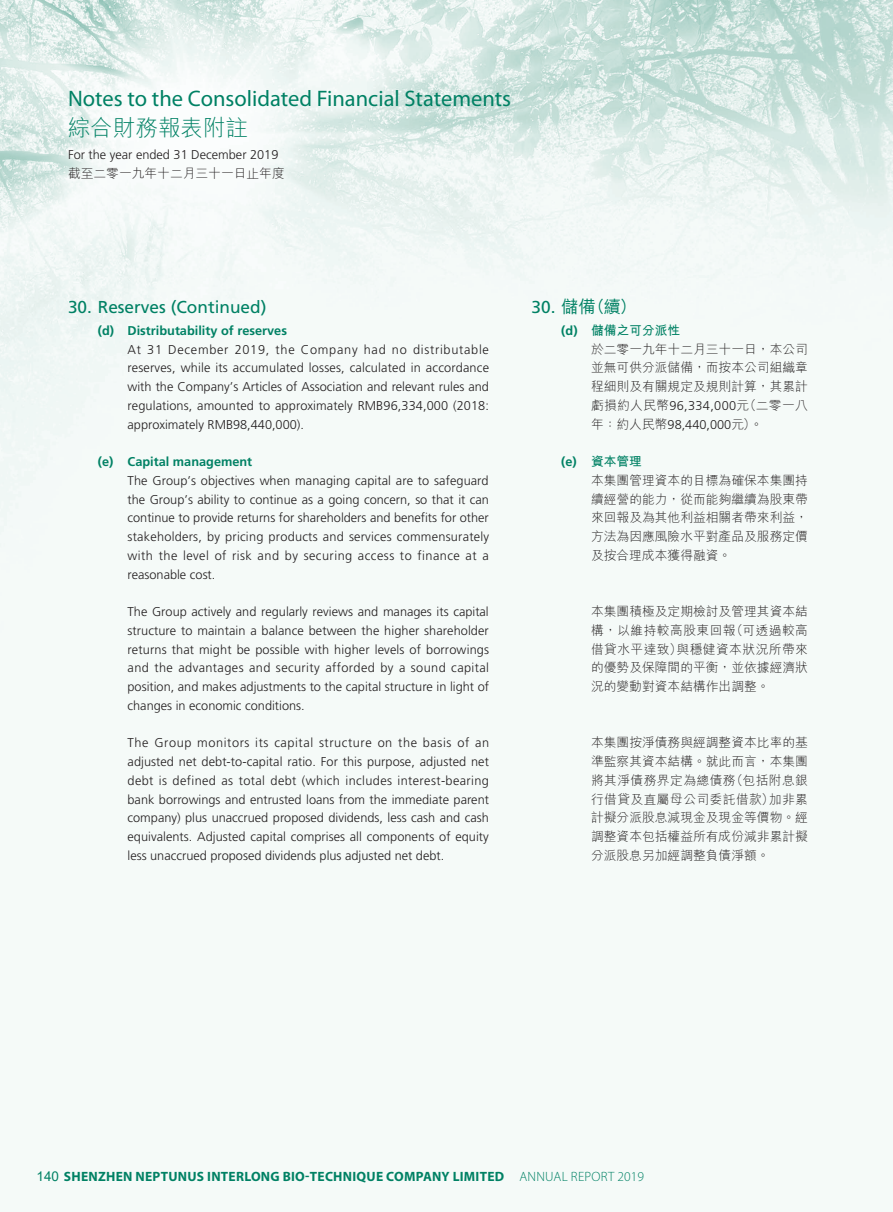
<style>
.page{position:relative;width:893px;height:1212px;background:#fff}
.page>*{position:absolute;margin:0;border:0;box-sizing:border-box;transform-origin:0 0}
.t1{font:22.5px "Myriad Pro";color:#008164}
.t2{font:300 22.5px "M Hei HK";color:#008164}
.t3{font:17.25px "Frutiger LT Std";color:#008164}
.t4{font:500 17.25px "M Hei HK";color:#008164}
.t5{font:700 13.5px "Myriad Pro";letter-spacing:.02em;color:#008164}
.t6{font:300 12.75px/18.8px "Frutiger LT Std";color:#231f20;text-align:justify}
.t7{font:300 12.75px/18.8px "M Hei HK";color:#231f20}
.t8{font:700 12.75px "Frutiger LT Std";color:#008164}
.s1{font-family:"Frutiger LT Std";font-weight:400}
.s2{font-family:"Frutiger LT Std";font-weight:700;color:#008164}
.s3{font-weight:700;color:#008164}
.s4{font-family:"Frutiger LT Std"}
.s5{font-family:"M Hei HK"}
.s6{font-family:"Arial";font-weight:400}
.s7{font-weight:300}
</style>
<div class="page">
<img style="left:0;top:0;width:893px;height:633px">
<h1 class="t1" style="left:68px;top:85px;width:445px">Notes to the Consolidated Financial Statements</h1>
<h1 class="t2" style="left:68px;top:112px;width:182px">綜合財務報表附註</h1>
<p class="t6" style="left:68px;top:146px;width:212px">For the year ended 31 December 2019</p>
<p class="t7" style="left:68px;top:164px;width:218px">截至二零一九年十二月三十一日止年度</p>
<h2 class="t3" style="left:68px;top:297px;width:200px">30. Reserves (Continued)</h2>
<p class="t8" style="left:98px;top:323px;width:191px">(d) Distributability of reserves</p>
<p class="t6" style="left:128px;top:340px;width:363px">At 31 December 2019, the Company had no distributable reserves, while its accumulated losses, calculated in accordance with the Company’s Articles of Association and relevant rules and regulations, amounted to approximately RMB96,334,000 (2018: approximately RMB98,440,000).</p>
<p class="t8" style="left:98px;top:454px;width:156px">(e) Capital management</p>
<p class="t6" style="left:128px;top:471px;width:363px">The Group’s objectives when managing capital are to safeguard the Group’s ability to continue as a going concern, so that it can continue to provide returns for shareholders and benefits for other stakeholders, by pricing products and services commensurately with the level of risk and by securing access to finance at a reasonable cost.</p>
<p class="t6" style="left:128px;top:602px;width:363px">The Group actively and regularly reviews and manages its capital structure to maintain a balance between the higher shareholder returns that might be possible with higher levels of borrowings and the advantages and security afforded by a sound capital position, and makes adjustments to the capital structure in light of changes in economic conditions.</p>
<p class="t6" style="left:128px;top:734px;width:363px">The Group monitors its capital structure on the basis of an adjusted net debt-to-capital ratio. For this purpose, adjusted net debt is defined as total debt (which includes interest-bearing bank borrowings and entrusted loans from the immediate parent company) plus unaccrued proposed dividends, less cash and cash equivalents. Adjusted capital comprises all components of equity less unaccrued proposed dividends plus adjusted net debt.</p>
<h2 class="t4" style="left:531px;top:294px;width:107px"><span class="s1">30.</span> 儲備（續）</h2>
<p class="t7" style="left:591px;top:320px;width:218px;text-indent:-30px"><span class="s2">(d)</span> <span class="s3">儲備之可分派性<br></span>於二零一九年十二月三十一日，本公司並無可供分派儲備，而按本公司組織章程細則及有關規定及規則計算，其累計虧損約人民幣<span class="s4">96,334,000</span>元（二零一八</p>
<p class="t6" style="left:591px;top:415px;width:173px"><span class="s5">年：約人民幣</span>98,440,000<span class="s5">元）。</span></p>
<p class="t7" style="left:591px;top:452px;width:218px;text-indent:-30px"><span class="s2">(e)</span> <span class="s3">資本管理<br></span>本集團管理資本的目標為確保本集團持續經營的能力，從而能夠繼續為股東帶來回報及為其他利益相關者帶來利益，方法為因應風險水平對產品及服務定價及按合理成本獲得融資。</p>
<p class="t7" style="left:591px;top:602px;width:218px;text-align:justify">本集團積極及定期檢討及管理其資本結構，以維持較高股東回報（可透過較高借貸水平達致）與穩健資本狀況所帶來的優勢及保障間的平衡，並依據經濟狀況的變動對資本結構作出調整。</p>
<p class="t7" style="left:591px;top:733px;width:218px;text-align:justify">本集團按淨債務與經調整資本比率的基準監察其資本結構。就此而言，本集團將其淨債務界定為總債務（包括附息銀行借貸及直屬母公司委託借款）加非累計擬分派股息減現金及現金等價物。經調整資本包括權益所有成份減非累計擬分派股息另加經調整負債淨額。</p>
<p class="t5" style="left:37px;top:1167px;width:609px"><span class="s6">140</span> SHENZHEN NEPTUNUS INTERLONG BIO-TECHNIQUE COMPANY LIMITED <span class="s7">ANNUAL REPORT 2019</span></p>
</div>
